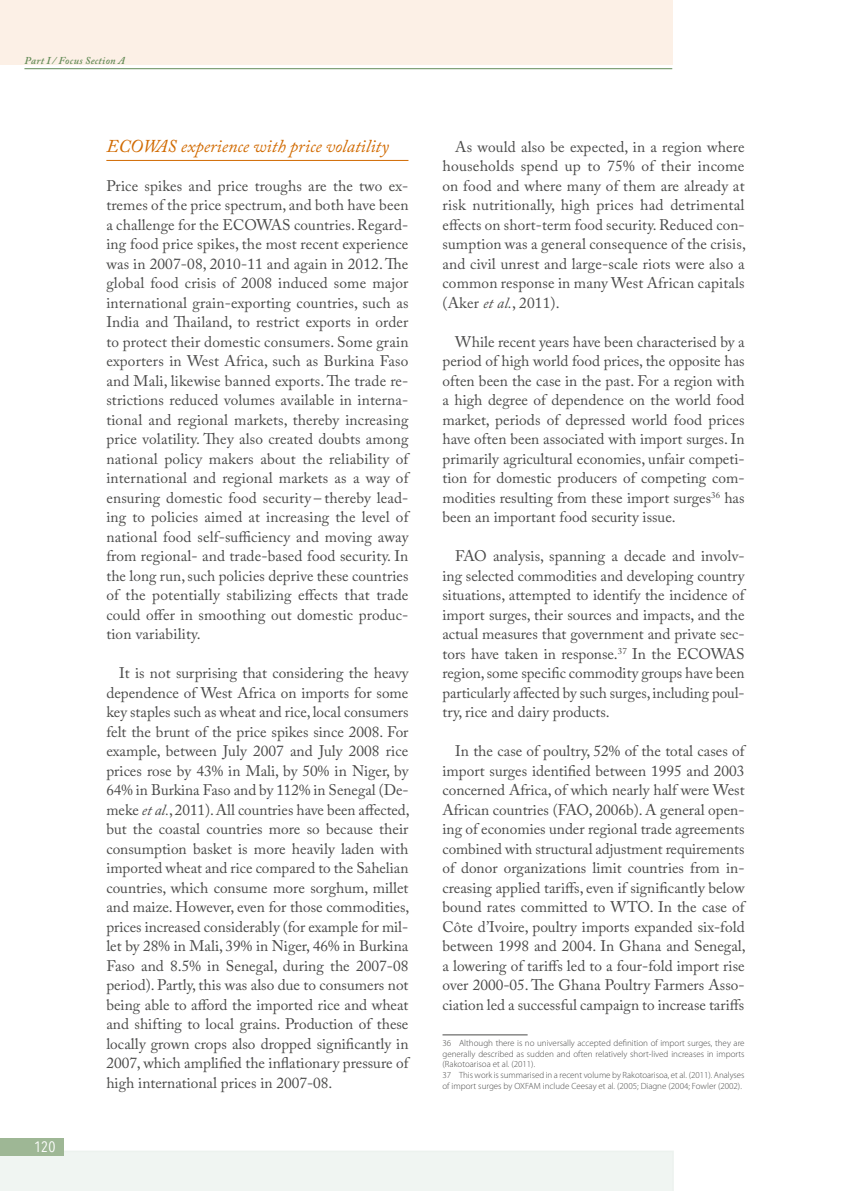
<style>
.page{position:relative;width:851px;height:1191px;background:#fff}
.page>*{position:absolute;margin:0;border:0;box-sizing:border-box;transform-origin:0 0}
.t1{font:italic 18px "Adobe Caslon Pro";color:#d16a00}
.t2{font:15.3px/19.5px "Adobe Caslon Pro";color:#4a4a49;text-align:justify}
.t3{font:15px "Avenir Next Condensed";color:#fff}
.t4{font:italic 600 10.5px "Adobe Caslon Pro";letter-spacing:.03em;color:#638b57}
.t5{font:300 9px/10.8px "Myriad Pro";color:#4a4a49}
.s1{font-style:italic}
</style>
<div class="page">
<div style="left:0;top:1150px;width:673px;height:41px;background:#f0f5f2"></div>
<div style="left:0;top:1138px;width:63px;height:17px;background:#9eb795"></div>
<div style="left:0;top:0;width:672px;height:64px;background:#fcf0e6"></div>
<hr style="left:24px;top:68px;width:648px;height:1px;background:#638b57">
<hr style="left:106px;top:160px;width:302px;height:1px;background:#d16a00">
<hr style="left:442px;top:1034px;width:85px;height:1px;background:#4a4a49">
<p class="t4" style="left:24px;top:54px;width:102px">Part I / Focus Section A</p>
<p class="t3" style="left:34px;top:1137px;width:23px">120</p>
<p class="t1" style="left:106px;top:135px;width:284px">ECOWAS experience with price volatility</p>
<p class="t2" style="left:106px;top:175px;width:304px">Price spikes and price troughs are the two ex&shy;tremes of the price spectrum, and both have been a challenge for the ECOWAS countries. Regard&shy;ing food price spikes, the most recent experience was in 2007-08, 2010-11 and again in 2012. The global food crisis of 2008 induced some major international grain-exporting countries, such as India and Thailand, to restrict exports in order to protect their domestic consumers. Some grain exporters in West Africa, such as Burkina Faso and Mali, likewise banned exports. The trade re&shy;strictions reduced volumes available in interna&shy;tional and regional markets, thereby increasing price volatility. They also created doubts among national policy makers about the reliability of international and regional markets as a way of ensuring domestic food security – thereby lead&shy;ing to policies aimed at increasing the level of national food self-sufficiency and moving away from regional- and trade-based food security. In the long run, such policies deprive these countries of the potentially stabilizing effects that trade could offer in smoothing out domestic produc&shy;tion variability.</p>
<p class="t2" style="left:106px;top:663px;width:305px;text-indent:13px">It is not surprising that considering the heavy dependence of West Africa on imports for some key staples such as wheat and rice, local consumers felt the brunt of the price spikes since 2008. For example, between July 2007 and July 2008 rice prices rose by 43% in Mali, by 50% in Niger, by 64% in Burkina Faso and by 112% in Senegal (De&shy;meke <span class="s1">et al.</span>, 2011). All countries have been affected, but the coastal countries more so because their consumption basket is more heavily laden with imported wheat and rice compared to the Sahelian countries, which consume more sorghum, millet and maize. However, even for those commodities, prices increased considerably (for example for mil&shy;let by 28% in Mali, 39% in Niger, 46% in Burkina Faso and 8.5% in Senegal, during the 2007-08 period). Partly, this was also due to consumers not being able to afford the imported rice and wheat and shifting to local grains. Production of these locally grown crops also dropped significantly in 2007, which amplified the inflationary pressure of high international prices in 2007-08.</p>
<p class="t2" style="left:442px;top:137px;width:305px;text-indent:13px">As would also be expected, in a region where households spend up to 75% of their income on food and where many of them are already at risk nutritionally, high prices had detrimental effects on short-term food security. Reduced con&shy;sumption was a general consequence of the crisis, and civil unrest and large-scale riots were also a common response in many West African capitals (Aker <span class="s1">et al.</span>, 2011).</p>
<p class="t2" style="left:442px;top:331px;width:303px;text-indent:13px">While recent years have been characterised by a period of high world food prices, the opposite has often been the case in the past. For a region with a high degree of dependence on the world food market, periods of depressed world food prices have often been associated with import surges. In primarily agricultural economies, unfair competi&shy;tion for domestic producers of competing com&shy;modities resulting from these import surges<sup>36</sup> has been an important food security issue.</p>
<p class="t2" style="left:442px;top:546px;width:304px;text-indent:13px">FAO analysis, spanning a decade and involv&shy;ing selected commodities and developing country situations, attempted to identify the incidence of import surges, their sources and impacts, and the actual measures that government and private sec&shy;tors have taken in response.<sup>37</sup> In the ECOWAS region, some specific commodity groups have been particularly affected by such surges, including poul&shy;try, rice and dairy products.</p>
<p class="t2" style="left:442px;top:741px;width:304px;text-indent:13px">In the case of poultry, 52% of the total cases of import surges identified between 1995 and 2003 concerned Africa, of which nearly half were West African countries (FAO, 2006b). A general open&shy;ing of economies under regional trade agreements combined with structural adjustment requirements of donor organizations limit countries from in&shy;creasing applied tariffs, even if significantly below bound rates committed to WTO. In the case of Côte d’Ivoire, poultry imports expanded six-fold between 1998 and 2004. In Ghana and Senegal, a lowering of tariffs led to a four-fold import rise over 2000-05. The Ghana Poultry Farmers Asso&shy;ciation led a successful campaign to increase tariffs</p>
<p class="t5" style="left:442px;top:1037px;width:303px">36 Although there is no universally accepted definition of import surges, they are generally described as sudden and often relatively short-lived increases in imports (Rakotoarisoa et al. (2011).<br>37 This work is summarised in a recent volume by Rakotoarisoa, et al. (2011). Analyses of import surges by OXFAM include Ceesay et al. (2005; Diagne (2004; Fowler (2002).</p>
</div>
